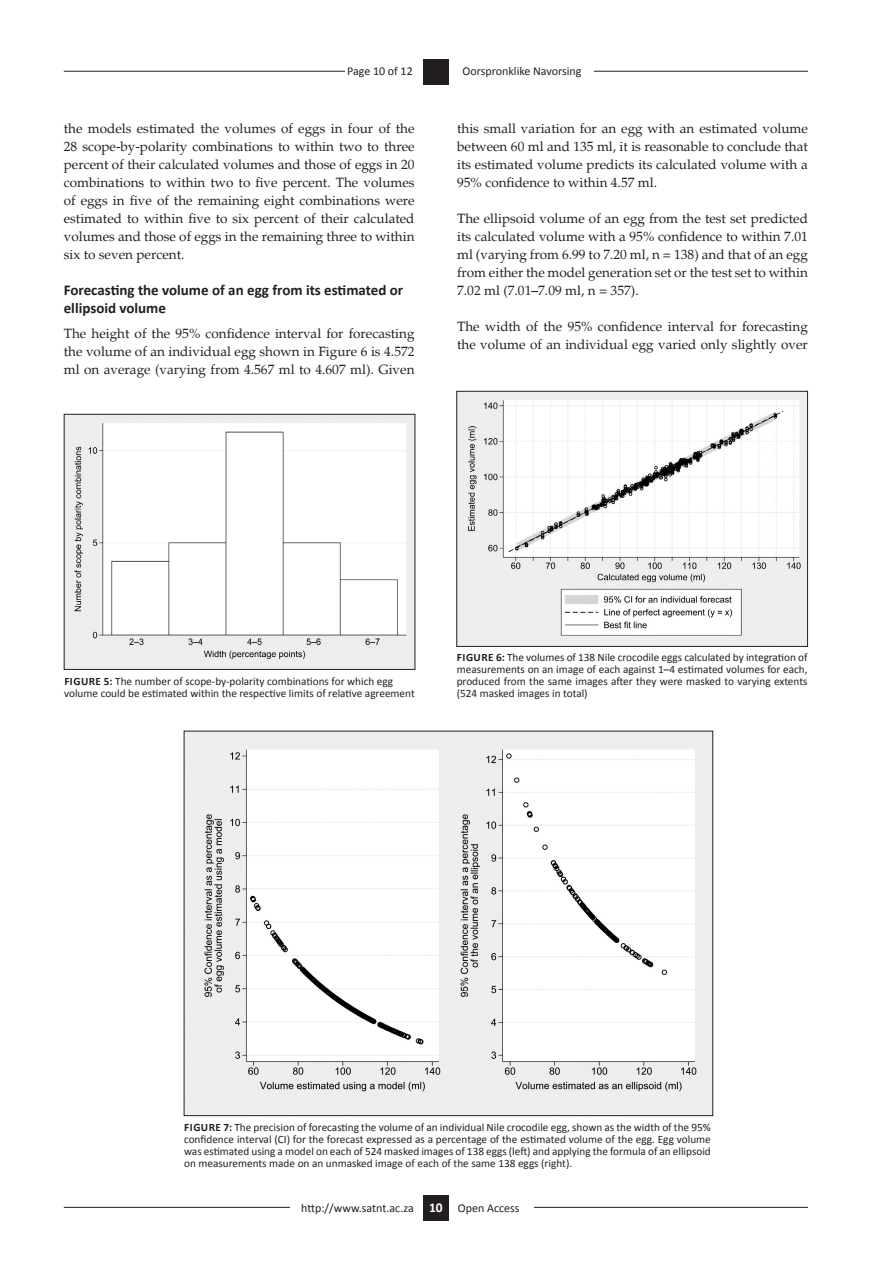
<style>
.page{position:relative;width:893px;height:1263px;background:#fff}
.page>*{position:absolute;margin:0;border:0;box-sizing:border-box;transform-origin:0 0}
.t1{font:700 15px/18px "Calibri";color:#231f20}
.t2{font:13.5px/18px "Palatino";color:#231f20;text-align:justify}
.t3{font:12px "Calibri";color:#231f20}
.t4{font:11.25px/12px "Calibri";color:#231f20;text-align:justify}
.s1{font-weight:700}
.s2{font-weight:700;font-size:13.5px;color:#fff}
</style>
<div class="page">
<hr style="left:64px;top:1207px;width:744px;height:1px;background:#231f20">
<div style="left:290px;top:1195px;width:244px;height:30px;background:#fff"></div>
<div style="left:423px;top:1195px;width:26px;height:25px;background:#231f20"></div>
<hr style="left:64px;top:71px;width:744px;height:1px;background:#231f20">
<div style="left:346px;top:59px;width:248px;height:28px;background:#fff"></div>
<div style="left:423px;top:59px;width:26px;height:25px;background:#231f20"></div>
<img style="left:66px;top:416px;width:347px;height:252px">
<div style="left:64px;top:414px;width:351px;height:256px;border:1px solid #231f20"></div>
<img style="left:458px;top:393px;width:348px;height:252px">
<div style="left:456px;top:391px;width:352px;height:256px;border:1px solid #231f20"></div>
<img style="left:186px;top:733px;width:525px;height:381px">
<p class="t3" style="left:347px;top:63px;width:67px">Page 10 of 12</p>
<p class="t3" style="left:463px;top:63px;width:120px">Oorspronklike Navorsing</p>
<p class="t2" style="left:64px;top:120px;width:352px">the models estimated the volumes of eggs in four of the 28 scope-by-polarity combinations to within two to three percent of their calculated volumes and those of eggs in 20 combinations to within two to five percent. The volumes of eggs in five of the remaining eight combinations were estimated to within five to six percent of their calculated volumes and those of eggs in the remaining three to within six to seven percent.</p>
<p class="t1" style="left:64px;top:281px;width:341px">Forecasting the volume of an egg from its estimated or ellipsoid volume</p>
<p class="t2" style="left:64px;top:324px;width:352px">The height of the 95% confidence interval for forecasting the volume of an individual egg shown in Figure 6 is 4.572 ml on average (varying from 4.567 ml to 4.607 ml). Given</p>
<p class="t2" style="left:457px;top:120px;width:352px">this small variation for an egg with an estimated volume between 60 ml and 135 ml, it is reasonable to conclude that its estimated volume predicts its calculated volume with a 95% confidence to within 4.57 ml.</p>
<p class="t2" style="left:457px;top:210px;width:352px">The ellipsoid volume of an egg from the test set predicted its calculated volume with a 95% confidence to within 7.01 ml (varying from 6.99 to 7.20 ml, n = 138) and that of an egg from either the model generation set or the test set to within 7.02 ml (7.01–7.09 ml, n = 357).</p>
<p class="t2" style="left:457px;top:318px;width:352px">The width of the 95% confidence interval for forecasting the volume of an individual egg varied only slightly over</p>
<p class="t4" style="left:64px;top:675px;width:352px"><span class="s1">Figure 5:</span> The number of scope-by-polarity combinations for which egg volume could be estimated within the respective limits of relative agreement</p>
<p class="t4" style="left:457px;top:651px;width:352px"><span class="s1">Figure 6:</span> The volumes of 138 Nile crocodile eggs calculated by integration of measurements on an image of each against 1–4 estimated volumes for each, produced from the same images after they were masked to varying extents (524 masked images in total)</p>
<p class="t4" style="left:184px;top:1122px;width:528px"><span class="s1">Figure 7:</span> The precision of forecasting the volume of an individual Nile crocodile egg, shown as the width of the 95% confidence interval (CI) for the forecast expressed as a percentage of the estimated volume of the egg. Egg volume was estimated using a model on each of 524 masked images of 138 eggs (left) and applying the formula of an ellipsoid on measurements made on an unmasked image of each of the same 138 eggs (right).</p>
<p class="t3" style="left:301px;top:1200px;width:143px">http://www.satnt.ac.za <span class="s2">10</span></p>
<p class="t3" style="left:458px;top:1200px;width:63px">Open Access</p>
</div>
